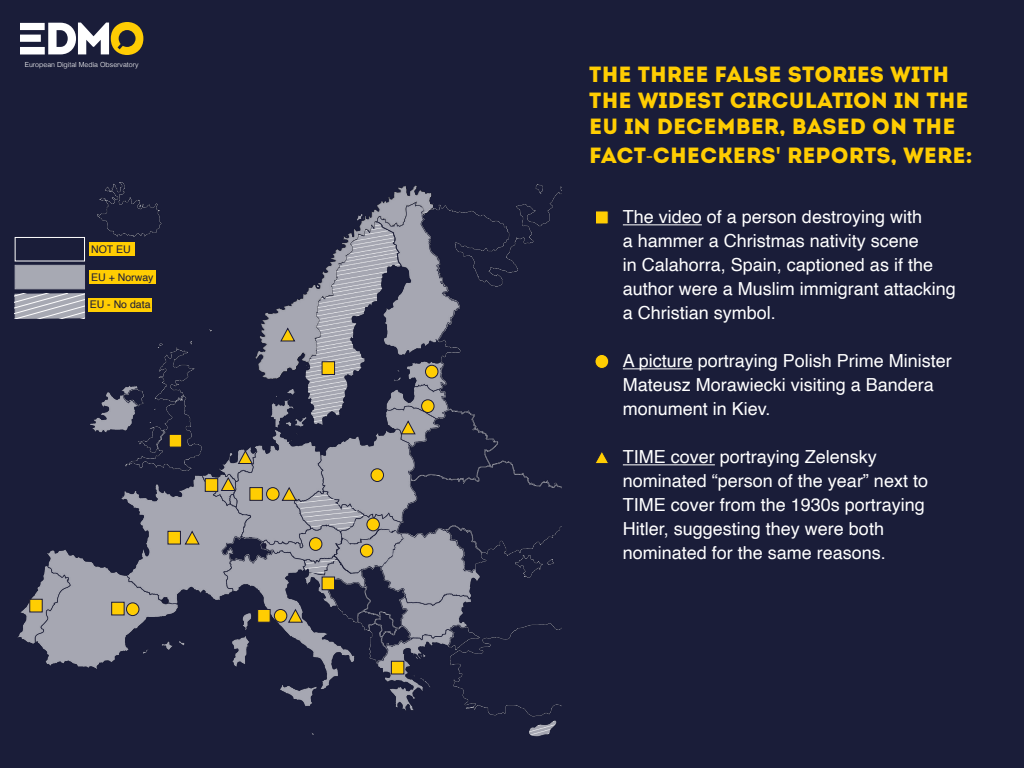
<style>
.page{position:relative;width:1024px;height:768px;background:#1a1d39}
.page>*{position:absolute;margin:0;border:0;box-sizing:border-box;transform-origin:0 0}
.t1{font:22px/26.4px "Intro Demo Black Caps";color:#ffcd02}
.t2{font:18px/24px "Helvetica";color:#fff}
.t3{font:10.5px "Helvetica";color:#1c1c3a}
.t4{font:300 7px "Helvetica";color:#fff}
.s1{font-family:"Myriad Pro"}
.s2{font-family:"Helvetica";font-weight:700}
</style>
<div class="page">
<svg style="left:20px;top:22px;width:123px;height:33px"></svg>
<img style="left:14px;top:182px;width:548px;height:555px">
<div style="left:15px;top:237px;width:70px;height:24px;border:1px solid #fff"></div>
<div style="left:15px;top:265px;width:70px;height:24px;background:#a7a9b3"></div>
<div style="left:89px;top:242px;width:46px;height:14px;background:#ffcd02"></div>
<div style="left:89px;top:270px;width:67px;height:14px;background:#ffcd02"></div>
<div style="left:88px;top:298px;width:64px;height:13px;background:#ffcd02"></div>
<hr style="left:623px;top:224px;width:79px;height:1px;background:#fff">
<hr style="left:623px;top:368px;width:70px;height:1px;background:#fff">
<hr style="left:623px;top:464px;width:92px;height:1px;background:#fff">
<div style="left:595px;top:354px;width:14px;height:14px;background:#ffcd02;border-radius:50%"></div>
<div style="left:595px;top:354px;width:14px;height:15px;border:1px solid #1c1c3a;border-radius:50%"></div>
<div style="left:595px;top:210px;width:14px;height:14px;background:#ffcd02;border:1px solid #1c1c3a"></div>
<svg style="left:596px;top:452px;width:13px;height:12px"></svg>
<svg style="left:14px;top:293px;width:71px;height:26px;background:#b1b3bc"></svg>
<div style="left:257px;top:609px;width:13px;height:13px;background:#ffcd02;border:1px solid #1c1c3a"></div>
<svg style="left:221px;top:477px;width:15px;height:14px"></svg>
<div style="left:391px;top:661px;width:13px;height:13px;background:#ffcd02;border:1px solid #1c1c3a"></div>
<div style="left:126px;top:603px;width:13px;height:13px;background:#ffcd02;border-radius:50%"></div>
<div style="left:126px;top:603px;width:13px;height:13px;border:1px solid #1c1c3a;border-radius:50%"></div>
<div style="left:250px;top:487px;width:13px;height:14px;background:#ffcd02;border:1px solid #1c1c3a"></div>
<div style="left:30px;top:599px;width:12px;height:13px;background:#ffcd02;border:1px solid #1c1c3a"></div>
<div style="left:322px;top:361px;width:13px;height:14px;background:#ffcd02;border:1px solid #1c1c3a"></div>
<div style="left:274px;top:609px;width:13px;height:13px;background:#ffcd02;border-radius:50%"></div>
<div style="left:274px;top:609px;width:13px;height:13px;border:1px solid #1c1c3a;border-radius:50%"></div>
<div style="left:267px;top:488px;width:12px;height:12px;background:#ffcd02;border-radius:50%"></div>
<div style="left:266px;top:487px;width:13px;height:14px;border:1px solid #1c1c3a;border-radius:50%"></div>
<div style="left:111px;top:602px;width:13px;height:13px;background:#ffcd02;border:1px solid #1c1c3a"></div>
<div style="left:205px;top:478px;width:13px;height:14px;background:#ffcd02;border:1px solid #1c1c3a"></div>
<svg style="left:280px;top:328px;width:15px;height:13px"></svg>
<div style="left:360px;top:544px;width:13px;height:13px;background:#ffcd02;border-radius:50%"></div>
<div style="left:360px;top:544px;width:13px;height:13px;border:1px solid #1c1c3a;border-radius:50%"></div>
<div style="left:426px;top:365px;width:12px;height:13px;background:#ffcd02;border-radius:50%"></div>
<div style="left:425px;top:365px;width:13px;height:13px;border:1px solid #1c1c3a;border-radius:50%"></div>
<div style="left:371px;top:469px;width:13px;height:13px;background:#ffcd02;border-radius:50%"></div>
<div style="left:371px;top:469px;width:13px;height:13px;border:1px solid #1c1c3a;border-radius:50%"></div>
<svg style="left:288px;top:609px;width:15px;height:14px"></svg>
<div style="left:309px;top:538px;width:13px;height:12px;background:#ffcd02;border-radius:50%"></div>
<div style="left:309px;top:537px;width:13px;height:14px;border:1px solid #1c1c3a;border-radius:50%"></div>
<svg style="left:185px;top:531px;width:15px;height:14px"></svg>
<div style="left:168px;top:531px;width:13px;height:13px;background:#ffcd02;border:1px solid #1c1c3a"></div>
<div style="left:322px;top:577px;width:13px;height:13px;background:#ffcd02;border:1px solid #1c1c3a"></div>
<div style="left:422px;top:400px;width:12px;height:13px;background:#ffcd02;border-radius:50%"></div>
<div style="left:421px;top:400px;width:13px;height:13px;border:1px solid #1c1c3a;border-radius:50%"></div>
<div style="left:367px;top:518px;width:12px;height:13px;background:#ffcd02;border-radius:50%"></div>
<div style="left:367px;top:518px;width:13px;height:13px;border:1px solid #1c1c3a;border-radius:50%"></div>
<div style="left:169px;top:434px;width:13px;height:13px;background:#ffcd02;border:1px solid #1c1c3a"></div>
<svg style="left:282px;top:487px;width:15px;height:14px"></svg>
<svg style="left:238px;top:450px;width:15px;height:14px"></svg>
<svg style="left:401px;top:421px;width:15px;height:13px"></svg>
<p class="t4" style="left:25px;top:62px;width:115px">European Digital Media Observatory</p>
<p class="t3" style="left:91px;top:245px;width:41px">NOT EU</p>
<p class="t3" style="left:91px;top:273px;width:64px">EU + Norway</p>
<p class="t3" style="left:90px;top:300px;width:62px">EU - No data</p>
<p class="t1" style="left:589px;top:61px;width:381px">THE THREE FALSE STORIES WITH<br>THE WIDEST CIRCULATION IN THE<br>EU IN DECEMBER, BASED ON THE</p>
<p class="t1" style="left:589px;top:142px;width:385px">FACT<span class="s1">-</span>CHECKERS<span class="s2">'</span> REPORTS, WERE:</p>
<p class="t2" style="left:623px;top:207px;width:335px">The video of a person destroying with<br>a hammer a Christmas nativity scene<br>in Calahorra, Spain, captioned as if the author were a Muslim immigrant attacking a Christian symbol.</p>
<p class="t2" style="left:623px;top:351px;width:331px">A picture portraying Polish Prime Minister<br>Mateusz Morawiecki visiting a Bandera monument in Kiev.</p>
<p class="t2" style="left:623px;top:447px;width:307px">TIME cover portraying Zelensky nominated “person of the year” next to TIME cover from the 1930s portraying Hitler, suggesting they were both nominated for the same reasons.</p>
</div>
